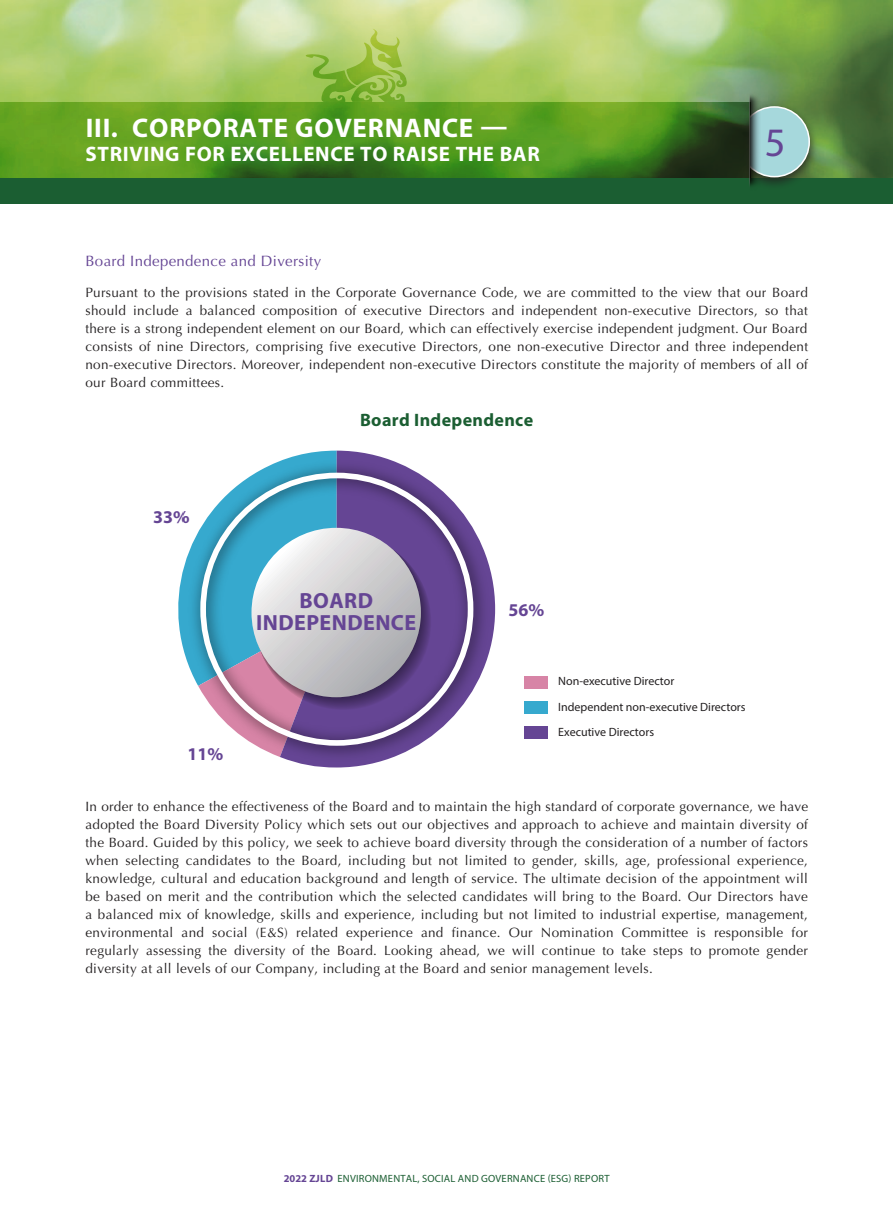
<style>
.page{position:relative;width:893px;height:1212px;background:#fff}
.page>*{position:absolute;margin:0;border:0;box-sizing:border-box;transform-origin:0 0}
.t1{font:40.5px "Myriad Pro";color:#654594}
.t2{font:700 27px "Myriad Pro";letter-spacing:.03em;color:#fff}
.t3{font:700 22.05px/22.4px "Myriad Pro";letter-spacing:.02em;color:#654594;text-align:center}
.t4{font:700 21px "Myriad Pro";letter-spacing:.03em;color:#fff}
.t5{font:700 18px "Myriad Pro";letter-spacing:.02em;color:#1b5e32}
.t6{font:700 18px "Myriad Pro";color:#654594}
.t7{font:15px "Optima";letter-spacing:.025em;color:#654594}
.t8{font:13.5px/18px "Optima";letter-spacing:.025em;color:#221f20;text-align:justify}
.t9{font:12px/25.3px "Myriad Pro";color:#221f20}
.t10{font:10.5px "Myriad Pro";letter-spacing:.02em;color:#1b5e32}
.s1{font-weight:700;color:#654594}
</style>
<div class="page">
<img style="left:0;top:0;width:893px;height:178px">
<svg style="left:0;top:102px;width:733px;height:76px;background:#52921f"></svg>
<div style="left:0;top:178px;width:893px;height:26px;background:#1b5e32"></div>
<div style="left:742px;top:102px;width:76px;height:88px;background:#221f20;opacity:.75"></div>
<svg style="left:782px;top:106px;width:28px;height:71px;background:#95beb2"></svg>
<img style="left:733px;top:90px;width:49px;height:100px">
<svg style="left:304px;top:28px;width:103px;height:74px;background:#a1c559"></svg>
<div style="left:524px;top:676px;width:24px;height:12px;background:#d784a6"></div>
<div style="left:524px;top:701px;width:24px;height:12px;background:#36a9ce"></div>
<div style="left:524px;top:726px;width:24px;height:13px;background:#654594"></div>
<svg style="left:178px;top:571px;width:5px;height:76px"></svg>
<img style="left:183px;top:455px;width:311px;height:312px">
<div style="left:200px;top:473px;width:273px;height:273px;border:6px solid #fff;border-radius:50%"></div>
<svg style="left:251px;top:528px;width:170px;height:169px;background:#ceced0"></svg>
<h2 class="t2" style="left:86px;top:110px;width:423px">III. CORPORATE GOVERNANCE —</h2>
<h3 class="t4" style="left:86px;top:140px;width:456px">STRIVING FOR EXCELLENCE TO RAISE THE BAR</h3>
<h1 class="t1" style="left:765px;top:117px;width:22px">5</h1>
<p class="t7" style="left:85px;top:252px;width:237px">Board Independence and Diversity</p>
<p class="t8" style="left:85px;top:283px;width:724px">Pursuant to the provisions stated in the Corporate Governance Code, we are committed to the view that our Board should include a balanced composition of executive Directors and independent non-executive Directors, so that there is a strong independent element on our Board, which can effectively exercise independent judgment. Our Board consists of nine Directors, comprising five executive Directors, one non-executive Director and three independent non-executive Directors. Moreover, independent non-executive Directors constitute the majority of members of all of our Board committees.</p>
<h3 class="t5" style="left:360px;top:408px;width:175px">Board Independence</h3>
<h3 class="t6" style="left:153px;top:505px;width:37px">33%</h3>
<h3 class="t3" style="left:256px;top:588px;width:162px">BOARD<br>INDEPENDENCE</h3>
<h3 class="t6" style="left:187px;top:742px;width:37px">11%</h3>
<h3 class="t6" style="left:508px;top:598px;width:37px">56%</h3>
<p class="t9" style="left:558px;top:668px;width:189px">Non-executive Director<br>Independent non-executive Directors<br>Executive Directors</p>
<p class="t8" style="left:85px;top:798px;width:724px">In order to enhance the effectiveness of the Board and to maintain the high standard of corporate governance, we have adopted the Board Diversity Policy which sets out our objectives and approach to achieve and maintain diversity of the Board. Guided by this policy, we seek to achieve board diversity through the consideration of a number of factors when selecting candidates to the Board, including but not limited to gender, skills, age, professional experience, knowledge, cultural and education background and length of service. The ultimate decision of the appointment will be based on merit and the contribution which the selected candidates will bring to the Board. Our Directors have a balanced mix of knowledge, skills and experience, including but not limited to industrial expertise, management, environmental and social (E&amp;S) related experience and finance. Our Nomination Committee is responsible for regularly assessing the diversity of the Board. Looking ahead, we will continue to take steps to promote gender diversity at all levels of our Company, including at the Board and senior management levels.</p>
<p class="t10" style="left:284px;top:1172px;width:327px"><span class="s1">2022 ZJLD</span> ENVIRONMENTAL, SOCIAL AND GOVERNANCE (ESG) REPORT</p>
</div>
